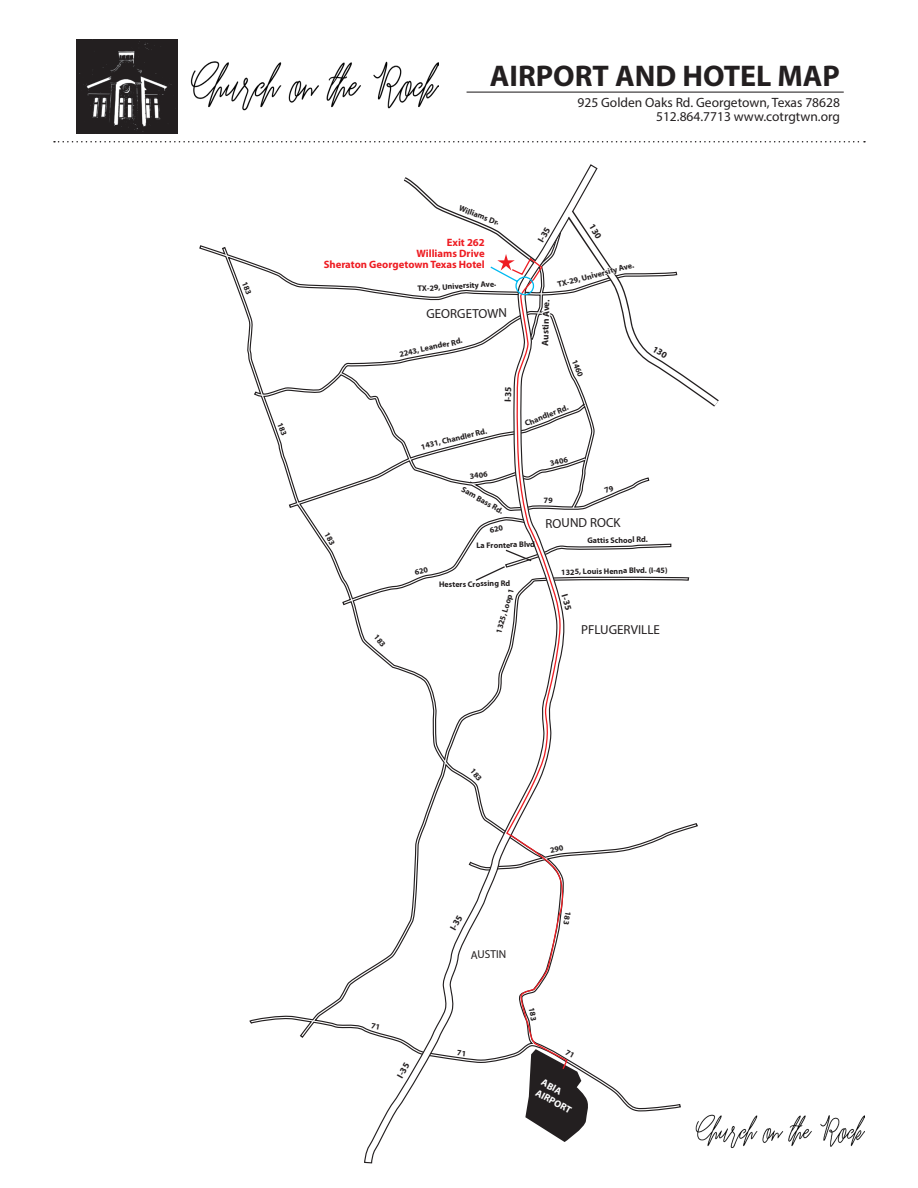
<style>
.page{position:relative;width:918px;height:1188px;background:#fff}
.page>*{position:absolute;margin:0;border:0;box-sizing:border-box;transform-origin:0 0}
.t1{font:700 30px "Myriad Pro";color:#231f20}
.t2{font:13.5px/13.8px "Myriad Pro";color:#231f20;text-align:right}
.t3{font:13.05px "Myriad Pro";letter-spacing:-.005em;color:#231f20}
.t4{font:11.4px "Myriad Pro";color:#231f20}
.t5{font:700 10.65px/11.1px "Myriad Pro";color:#ee1d23;text-align:right}
.t6{font:700 9.9px/11.9px "Myriad Pro";color:#fff}
.t7{font:700 9.3px "Myriad Pro";color:#231f20}
.t8{font:700 8.1px "Myriad Pro";color:#231f20}
</style>
<div class="page">
<hr style="left:467px;top:92px;width:377px;height:1px;background:#231f20">
<svg style="left:54px;top:141px;width:811px;height:1px"></svg>
<img style="left:76px;top:39px;width:101px;height:95px">
<img style="left:191px;top:61px;width:248px;height:50px">
<img style="left:696px;top:1114px;width:168px;height:35px">
<svg style="left:199px;top:245px;width:499px;height:867px"></svg>
<svg style="left:364px;top:164px;width:234px;height:999px"></svg>
<svg style="left:506px;top:409px;width:62px;height:662px"></svg>
<svg style="left:474px;top:543px;width:198px;height:39px"></svg>
<svg style="left:400px;top:174px;width:319px;height:235px"></svg>
<svg style="left:458px;top:484px;width:47px;height:49px"></svg>
<svg style="left:414px;top:567px;width:14px;height:8px"></svg>
<svg style="left:550px;top:845px;width:14px;height:8px"></svg>
<svg style="left:242px;top:281px;width:10px;height:14px"></svg>
<svg style="left:277px;top:423px;width:10px;height:13px"></svg>
<svg style="left:325px;top:532px;width:10px;height:13px"></svg>
<svg style="left:374px;top:634px;width:12px;height:13px"></svg>
<svg style="left:470px;top:768px;width:12px;height:13px"></svg>
<svg style="left:563px;top:911px;width:8px;height:13px"></svg>
<svg style="left:529px;top:1008px;width:7px;height:13px"></svg>
<svg style="left:525px;top:1049px;width:64px;height:93px"></svg>
<svg style="left:457px;top:1050px;width:8px;height:6px"></svg>
<svg style="left:371px;top:1023px;width:8px;height:6px"></svg>
<svg style="left:544px;top:497px;width:9px;height:6px"></svg>
<svg style="left:604px;top:485px;width:10px;height:8px"></svg>
<p class="t1" style="left:490px;top:56px;width:352px">AIRPORT AND HOTEL MAP</p>
<h2 class="t2" style="left:578px;top:96px;width:264px">925 Golden Oaks Rd. Georgetown, Texas 78628<br>512.864.7713 www.cotrgtwn.org</h2>
<p class="t8" style="left:461px;top:203px;width:44px;rotate:21deg">Williams Dr.</p>
<p class="t5" style="left:324px;top:237px;width:163px">Exit 262<br>Williams Drive<br>Sheraton Georgetown Texas Hotel</p>
<p class="t8" style="left:417px;top:284px;width:80px;rotate:-4deg">TX-29, University Ave.</p>
<p class="t3" style="left:426px;top:306px;width:82px;rotate:-1deg">GEORGETOWN</p>
<p class="t8" style="left:398px;top:349px;width:66px;rotate:-12deg">2243, Leander Rd.</p>
<p class="t8" style="left:420px;top:442px;width:69px;rotate:-14deg">1431, Chandler Rd.</p>
<p class="t8" style="left:469px;top:471px;width:19px;rotate:-6deg">3406</p>
<p class="t7" style="left:502px;top:402px;width:17px;rotate:-88deg">I-35</p>
<p class="t8" style="left:465px;top:484px;width:48px;rotate:29deg">Sam Bass Rd.</p>
<p class="t7" style="left:535px;top:239px;width:17px;rotate:-60deg">I-35</p>
<p class="t8" style="left:557px;top:280px;width:80px;rotate:-15deg">TX-29, University Ave.</p>
<p class="t7" style="left:539px;top:345px;width:48px;rotate:-88deg">Austin Ave.</p>
<p class="t8" style="left:579px;top:358px;width:19px;rotate:68deg">1460</p>
<p class="t8" style="left:523px;top:419px;width:48px;rotate:-21deg">Chandler Rd.</p>
<p class="t8" style="left:549px;top:458px;width:19px;rotate:-14deg">3406</p>
<p class="t3" style="left:545px;top:515px;width:77px;rotate:-1deg">ROUND ROCK</p>
<p class="t8" style="left:476px;top:540px;width:60px;rotate:-1deg">La Frontera Blvd</p>
<p class="t8" style="left:439px;top:579px;width:73px;rotate:-1deg">Hesters Crossing Rd</p>
<p class="t8" style="left:493px;top:631px;width:48px;rotate:-73deg">1325, Loop 1</p>
<p class="t8" style="left:587px;top:535px;width:62px;rotate:-1deg">Gattis School Rd.</p>
<p class="t8" style="left:561px;top:567px;width:108px;rotate:-1deg">1325, Louis Henna Blvd. (I-45)</p>
<p class="t7" style="left:570px;top:593px;width:17px;rotate:73deg">I-35</p>
<p class="t3" style="left:581px;top:622px;width:80px">PFLUGERVILLE</p>
<p class="t7" style="left:447px;top:927px;width:17px;rotate:-61deg">I-35</p>
<p class="t4" style="left:471px;top:948px;width:37px;rotate:-1deg">AUSTIN</p>
<p class="t7" style="left:394px;top:1074px;width:17px;rotate:-61deg">I-35</p>
<p class="t6" style="left:545px;top:1076px;width:41px;rotate:28deg">ABIA<br>AIRPORT</p>
</div>
